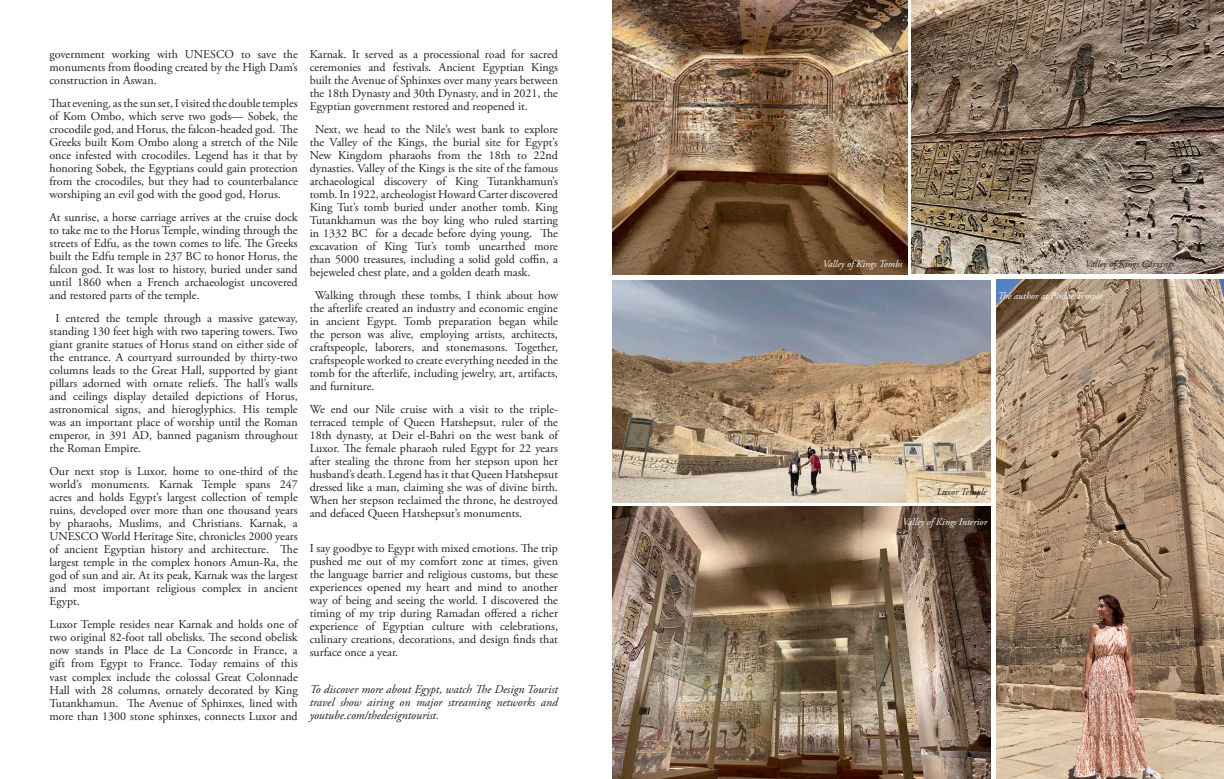
<style>
.page{position:relative;width:1224px;height:779px;background:#fff}
.page>*{position:absolute;margin:0;border:0;box-sizing:border-box;transform-origin:0 0}
.t1{font:12px/13px "Adobe Garamond Pro";color:#231f20;text-align:justify}
.t2{font:italic 12px/13px "Adobe Garamond Pro";color:#231f20;text-align:justify}
.t3{font:italic 10px "Adobe Garamond Pro";color:#fff}
.t4{font:italic 10px "Adobe Garamond Pro";color:#231f20}
</style>
<div class="page">
<img style="left:612px;top:0;width:295px;height:274px">
<img style="left:996px;top:279px;width:228px;height:499px">
<img style="left:911px;top:0;width:313px;height:273px">
<img style="left:612px;top:506px;width:379px;height:272px">
<img style="left:612px;top:280px;width:379px;height:222px">
<p class="t1" style="left:50px;top:48px;width:250px">government working with UNESCO to save the monuments from flooding created by the High Dam’s construction in Aswan.</p>
<p class="t1" style="left:50px;top:97px;width:250px">That evening, as the sun set, I visited the double temples of Kom Ombo, which serve two gods— Sobek, the crocodile god, and Horus, the falcon-headed god. The Greeks built Kom Ombo along a stretch of the Nile once infested with crocodiles. Legend has it that by honoring Sobek, the Egyptians could gain protection from the crocodiles, but they had to counterbalance worshiping an evil god with the good god, Horus.</p>
<p class="t1" style="left:50px;top:211px;width:250px">At sunrise, a horse carriage arrives at the cruise dock to take me to the Horus Temple, winding through the streets of Edfu, as the town comes to life. The Greeks built the Edfu temple in 237 BC to honor Horus, the falcon god. It was lost to history, buried under sand until 1860 when a French archaeologist uncovered and restored parts of the temple.</p>
<p class="t1" style="left:50px;top:312px;width:250px;text-indent:6px">I entered the temple through a massive gateway, standing 130 feet high with two tapering towers. Two giant granite statues of Horus stand on either side of the entrance. A courtyard surrounded by thirty-two columns leads to the Great Hall, supported by giant pillars adorned with ornate reliefs. The hall’s walls and ceilings display detailed depictions of Horus, astronomical signs, and hieroglyphics. His temple was an important place of worship until the Roman emperor, in 391 AD, banned paganism throughout the Roman Empire.</p>
<p class="t1" style="left:50px;top:465px;width:250px">Our next stop is Luxor, home to one-third of the world’s monuments. Karnak Temple spans 247 acres and holds Egypt’s largest collection of temple ruins, developed over more than one thousand years by pharaohs, Muslims, and Christians. Karnak, a UNESCO World Heritage Site, chronicles 2000 years of ancient Egyptian history and architecture. The largest temple in the complex honors Amun-Ra, the god of sun and air. At its peak, Karnak was the largest and most important religious complex in ancient Egypt.</p>
<p class="t1" style="left:50px;top:618px;width:250px">Luxor Temple resides near Karnak and holds one of two original 82-foot tall obelisks. The second obelisk now stands in Place de La Concorde in France, a gift from Egypt to France. Today remains of this vast complex include the colossal Great Colonnade Hall with 28 columns, ornately decorated by King Tutankhamun. The Avenue of Sphinxes, lined with more than 1300 stone sphinxes, connects Luxor and</p>
<p class="t1" style="left:310px;top:48px;width:250px">Karnak. It served as a processional road for sacred ceremonies and festivals. Ancient Egyptian Kings built the Avenue of Sphinxes over many years between the 18th Dynasty and 30th Dynasty, and in 2021, the Egyptian government restored and reopened it.</p>
<p class="t1" style="left:310px;top:123px;width:250px;text-indent:5px">Next, we head to the Nile’s west bank to explore the Valley of the Kings, the burial site for Egypt’s New Kingdom pharaohs from the 18th to 22nd dynasties. Valley of the Kings is the site of the famous archaeological discovery of King Tutankhamun’s tomb. In 1922, archeologist Howard Carter discovered King Tut’s tomb buried under another tomb. King Tutankhamun was the boy king who ruled starting in 1332 BC for a decade before dying young. The excavation of King Tut’s tomb unearthed more than 5000 treasures, including a solid gold coffin, a bejeweled chest plate, and a golden death mask.</p>
<p class="t1" style="left:310px;top:289px;width:250px;text-indent:5px">Walking through these tombs, I think about how the afterlife created an industry and economic engine in ancient Egypt. Tomb preparation began while the person was alive, employing artists, architects, craftspeople, laborers, and stonemasons. Together, craftspeople worked to create everything needed in the tomb for the afterlife, including jewelry, art, artifacts, and furniture.</p>
<p class="t1" style="left:310px;top:403px;width:250px">We end our Nile cruise with a visit to the triple&shy;terraced temple of Queen Hatshepsut, ruler of the 18th dynasty, at Deir el-Bahri on the west bank of Luxor. The female pharaoh ruled Egypt for 22 years after stealing the throne from her stepson upon her husband’s death. Legend has it that Queen Hatshepsut dressed like a man, claiming she was of divine birth.<br>When her stepson reclaimed the throne, he destroyed and defaced Queen Hatshepsut’s monuments.</p>
<p class="t1" style="left:310px;top:542px;width:250px">I say goodbye to Egypt with mixed emotions. The trip pushed me out of my comfort zone at times, given the language barrier and religious customs, but these experiences opened my heart and mind to another way of being and seeing the world. I discovered the timing of my trip during Ramadan offered a richer experience of Egyptian culture with celebrations, culinary creations, decorations, and design finds that surface once a year.</p>
<p class="t2" style="left:310px;top:683px;width:250px">To discover more about Egypt, watch The Design Tourist travel show airing on major streaming networks and youtube.com/thedesigntourist.</p>
<p class="t3" style="left:823px;top:258px;width:81px">Valley of Kings Tombs</p>
<p class="t4" style="left:1085px;top:258px;width:91px">Valley of Kings Carvings</p>
<p class="t3" style="left:998px;top:290px;width:106px">The author at Philae Temple</p>
<p class="t4" style="left:937px;top:485px;width:52px">Luxor Temple</p>
<p class="t3" style="left:903px;top:516px;width:86px">Valley of Kings Interior</p>
</div>
